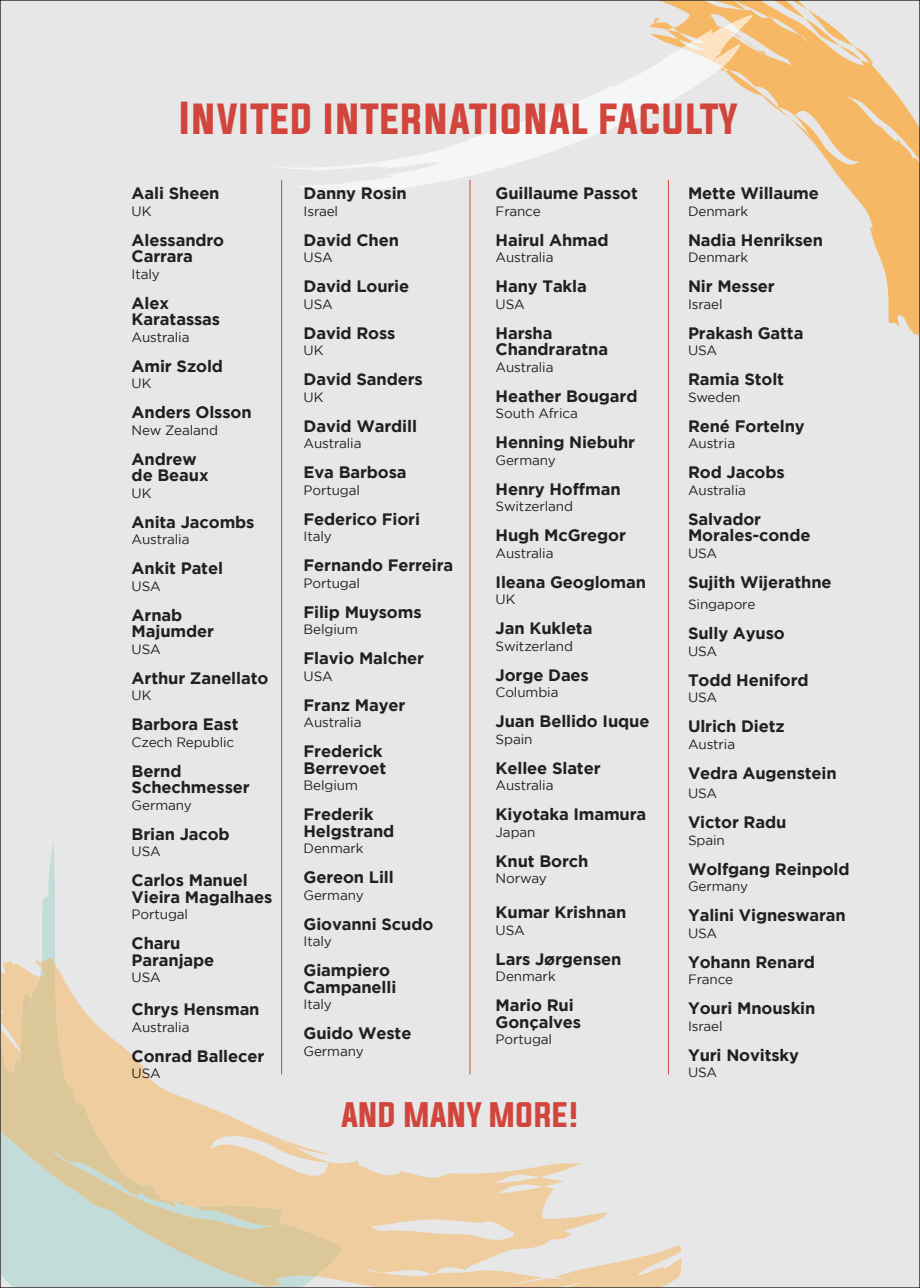
<style>
.page{position:relative;width:920px;height:1288px;background:#fff}
.page>*{position:absolute;margin:0;border:0;box-sizing:border-box;transform-origin:0 0}
.t1{font:39px "Evogria";color:#d1453c}
.t2{font:30px "Evogria";color:#d1453c}
.t3{font:700 16.5px/16.5px "Gotham";letter-spacing:-.01em;color:#231f20}
.t4{font:13.5px "Gotham";letter-spacing:-.01em;color:#231f20}
</style>
<div class="page">
<div style="left:0;top:0;width:919px;height:1288px;background:#e6e7e6"></div>
<svg style="left:42px;top:840px;width:241px;height:118px"></svg>
<svg style="left:653px;top:2px;width:264px;height:333px"></svg>
<svg style="left:281px;top:23px;width:458px;height:169px"></svg>
<svg style="left:681px;top:2px;width:191px;height:117px"></svg>
<svg style="left:329px;top:183px;width:15px;height:1px"></svg>
<svg style="left:345px;top:959px;width:336px;height:327px"></svg>
<svg style="left:2px;top:958px;width:343px;height:328px"></svg>
<hr style="left:281px;top:180px;width:1px;height:894px;background:#d1453c">
<hr style="left:469px;top:180px;width:1px;height:894px;background:#d1453c">
<hr style="left:667px;top:180px;width:1px;height:894px;background:#d1453c">
<h1 class="t1" style="left:179px;top:90px;width:559px">INVITED INTERNATIONAL FACULTY</h1>
<p class="t3" style="left:132px;top:185px;width:89px">Aali Sheen</p>
<p class="t4" style="left:132px;top:204px;width:21px">UK</p>
<p class="t3" style="left:132px;top:231px;width:94px">Alessandro<br>Carrara</p>
<p class="t4" style="left:132px;top:267px;width:30px">Italy</p>
<p class="t3" style="left:132px;top:294px;width:90px">Alex<br>Karatassas</p>
<p class="t4" style="left:132px;top:330px;width:59px">Australia</p>
<p class="t3" style="left:132px;top:357px;width:93px">Amir Szold</p>
<p class="t4" style="left:132px;top:376px;width:21px">UK</p>
<p class="t3" style="left:132px;top:404px;width:121px">Anders Olsson</p>
<p class="t4" style="left:132px;top:423px;width:88px">New Zealand</p>
<p class="t3" style="left:132px;top:450px;width:78px">Andrew de Beaux</p>
<p class="t4" style="left:132px;top:486px;width:21px">UK</p>
<p class="t3" style="left:132px;top:513px;width:124px">Anita Jacombs</p>
<p class="t4" style="left:132px;top:532px;width:59px">Australia</p>
<p class="t3" style="left:132px;top:560px;width:93px">Ankit Patel</p>
<p class="t4" style="left:132px;top:579px;width:31px">USA</p>
<p class="t3" style="left:132px;top:606px;width:84px">Arnab<br>Majumder</p>
<p class="t4" style="left:132px;top:642px;width:31px">USA</p>
<p class="t3" style="left:132px;top:669px;width:138px">Arthur Zanellato</p>
<p class="t4" style="left:132px;top:688px;width:21px">UK</p>
<p class="t3" style="left:132px;top:716px;width:108px">Barbora East</p>
<p class="t4" style="left:132px;top:735px;width:104px">Czech Republic</p>
<p class="t3" style="left:132px;top:762px;width:119px">Bernd<br>Schechmesser</p>
<p class="t4" style="left:132px;top:798px;width:62px">Germany</p>
<p class="t3" style="left:132px;top:825px;width:100px">Brian Jacob</p>
<p class="t4" style="left:132px;top:844px;width:31px">USA</p>
<p class="t3" style="left:132px;top:872px;width:142px">Carlos Manuel<br>Vieira Magalhaes</p>
<p class="t4" style="left:132px;top:907px;width:58px">Portugal</p>
<p class="t3" style="left:132px;top:935px;width:84px">Charu<br>Paranjape</p>
<p class="t4" style="left:132px;top:970px;width:31px">USA</p>
<p class="t3" style="left:132px;top:1001px;width:129px">Chrys Hensman</p>
<p class="t4" style="left:132px;top:1020px;width:59px">Australia</p>
<p class="t3" style="left:132px;top:1047px;width:134px">Conrad Ballecer</p>
<p class="t4" style="left:132px;top:1066px;width:31px">USA</p>
<p class="t3" style="left:303px;top:185px;width:105px">Danny Rosin</p>
<p class="t4" style="left:303px;top:204px;width:36px">Israel</p>
<p class="t3" style="left:303px;top:231px;width:97px">David Chen</p>
<p class="t4" style="left:303px;top:250px;width:31px">USA</p>
<p class="t3" style="left:303px;top:278px;width:107px">David Lourie</p>
<p class="t4" style="left:303px;top:297px;width:31px">USA</p>
<p class="t3" style="left:303px;top:324px;width:93px">David Ross</p>
<p class="t4" style="left:303px;top:343px;width:21px">UK</p>
<p class="t3" style="left:303px;top:371px;width:121px">David Sanders</p>
<p class="t4" style="left:303px;top:390px;width:21px">UK</p>
<p class="t3" style="left:303px;top:417px;width:115px">David Wardill</p>
<p class="t4" style="left:303px;top:436px;width:59px">Australia</p>
<p class="t3" style="left:303px;top:464px;width:105px">Eva Barbosa</p>
<p class="t4" style="left:303px;top:483px;width:58px">Portugal</p>
<p class="t3" style="left:303px;top:510px;width:118px">Federico Fiori</p>
<p class="t4" style="left:303px;top:529px;width:30px">Italy</p>
<p class="t3" style="left:303px;top:557px;width:151px">Fernando Ferreira</p>
<p class="t4" style="left:303px;top:576px;width:58px">Portugal</p>
<p class="t3" style="left:303px;top:603px;width:119px">Filip Muysoms</p>
<p class="t4" style="left:303px;top:622px;width:56px">Belgium</p>
<p class="t3" style="left:303px;top:650px;width:122px">Flavio Malcher</p>
<p class="t4" style="left:303px;top:669px;width:31px">USA</p>
<p class="t3" style="left:303px;top:696px;width:103px">Franz Mayer</p>
<p class="t4" style="left:303px;top:715px;width:59px">Australia</p>
<p class="t3" style="left:303px;top:743px;width:84px">Frederick<br>Berrevoet</p>
<p class="t4" style="left:303px;top:778px;width:56px">Belgium</p>
<p class="t3" style="left:303px;top:806px;width:92px">Frederik<br>Helgstrand</p>
<p class="t4" style="left:303px;top:841px;width:62px">Denmark</p>
<p class="t3" style="left:303px;top:869px;width:92px">Gereon Lill</p>
<p class="t4" style="left:303px;top:888px;width:62px">Germany</p>
<p class="t3" style="left:303px;top:915px;width:131px">Giovanni Scudo</p>
<p class="t4" style="left:303px;top:934px;width:30px">Italy</p>
<p class="t3" style="left:303px;top:962px;width:94px">Giampiero<br>Campanelli</p>
<p class="t4" style="left:303px;top:997px;width:30px">Italy</p>
<p class="t3" style="left:303px;top:1025px;width:109px">Guido Weste</p>
<p class="t4" style="left:303px;top:1044px;width:62px">Germany</p>
<p class="t3" style="left:495px;top:185px;width:144px">Guillaume Passot</p>
<p class="t4" style="left:495px;top:204px;width:47px">France</p>
<p class="t3" style="left:495px;top:231px;width:114px">Hairul Ahmad</p>
<p class="t4" style="left:495px;top:250px;width:59px">Australia</p>
<p class="t3" style="left:495px;top:278px;width:93px">Hany Takla</p>
<p class="t4" style="left:495px;top:297px;width:31px">USA</p>
<p class="t3" style="left:495px;top:324px;width:114px">Harsha<br>Chandraratna</p>
<p class="t4" style="left:495px;top:360px;width:59px">Australia</p>
<p class="t3" style="left:495px;top:387px;width:143px">Heather Bougard</p>
<p class="t4" style="left:495px;top:406px;width:84px">South Africa</p>
<p class="t3" style="left:495px;top:434px;width:141px">Henning Niebuhr</p>
<p class="t4" style="left:495px;top:453px;width:62px">Germany</p>
<p class="t3" style="left:495px;top:480px;width:126px">Henry Hoffman</p>
<p class="t4" style="left:495px;top:499px;width:79px">Switzerland</p>
<p class="t3" style="left:495px;top:527px;width:132px">Hugh McGregor</p>
<p class="t4" style="left:495px;top:546px;width:59px">Australia</p>
<p class="t3" style="left:495px;top:573px;width:152px">Ileana Geogloman</p>
<p class="t4" style="left:495px;top:592px;width:21px">UK</p>
<p class="t3" style="left:495px;top:620px;width:98px">Jan Kukleta</p>
<p class="t4" style="left:495px;top:639px;width:79px">Switzerland</p>
<p class="t3" style="left:495px;top:666px;width:95px">Jorge Daes</p>
<p class="t4" style="left:495px;top:685px;width:64px">Columbia</p>
<p class="t3" style="left:495px;top:713px;width:155px">Juan Bellido Iuque</p>
<p class="t4" style="left:495px;top:732px;width:38px">Spain</p>
<p class="t3" style="left:495px;top:759px;width:106px">Kellee Slater</p>
<p class="t4" style="left:495px;top:778px;width:59px">Australia</p>
<p class="t3" style="left:495px;top:806px;width:152px">Kiyotaka Imamura</p>
<p class="t4" style="left:495px;top:825px;width:41px">Japan</p>
<p class="t3" style="left:495px;top:852px;width:94px">Knut Borch</p>
<p class="t4" style="left:495px;top:871px;width:53px">Norway</p>
<p class="t3" style="left:495px;top:904px;width:132px">Kumar Krishnan</p>
<p class="t4" style="left:495px;top:923px;width:31px">USA</p>
<p class="t3" style="left:495px;top:950px;width:127px">Lars Jørgensen</p>
<p class="t4" style="left:495px;top:969px;width:62px">Denmark</p>
<p class="t3" style="left:495px;top:997px;width:87px">Mario Rui<br>Gonçalves</p>
<p class="t4" style="left:495px;top:1032px;width:58px">Portugal</p>
<h2 class="t2" style="left:341px;top:1094px;width:240px">AND MANY MORE!</h2>
<p class="t3" style="left:687px;top:185px;width:132px">Mette Willaume</p>
<p class="t4" style="left:687px;top:204px;width:62px">Denmark</p>
<p class="t3" style="left:687px;top:231px;width:137px">Nadia Henriksen</p>
<p class="t4" style="left:687px;top:250px;width:62px">Denmark</p>
<p class="t3" style="left:687px;top:278px;width:88px">Nir Messer</p>
<p class="t4" style="left:687px;top:297px;width:36px">Israel</p>
<p class="t3" style="left:687px;top:324px;width:117px">Prakash Gatta</p>
<p class="t4" style="left:687px;top:343px;width:31px">USA</p>
<p class="t3" style="left:687px;top:371px;width:97px">Ramia Stolt</p>
<p class="t4" style="left:687px;top:390px;width:54px">Sweden</p>
<p class="t3" style="left:687px;top:417px;width:118px">René Fortelny</p>
<p class="t4" style="left:687px;top:436px;width:49px">Austria</p>
<p class="t3" style="left:687px;top:464px;width:98px">Rod Jacobs</p>
<p class="t4" style="left:687px;top:483px;width:59px">Australia</p>
<p class="t3" style="left:687px;top:510px;width:124px">Salvador<br>Morales-conde</p>
<p class="t4" style="left:687px;top:546px;width:31px">USA</p>
<p class="t3" style="left:687px;top:573px;width:145px">Sujith Wijerathne</p>
<p class="t4" style="left:687px;top:597px;width:69px">Singapore</p>
<p class="t3" style="left:687px;top:625px;width:98px">Sully Ayuso</p>
<p class="t4" style="left:687px;top:644px;width:31px">USA</p>
<p class="t3" style="left:687px;top:671px;width:122px">Todd Heniford</p>
<p class="t4" style="left:687px;top:690px;width:31px">USA</p>
<p class="t3" style="left:687px;top:718px;width:98px">Ulrich Dietz</p>
<p class="t4" style="left:687px;top:737px;width:49px">Austria</p>
<p class="t3" style="left:687px;top:764px;width:150px">Vedra Augenstein</p>
<p class="t4" style="left:687px;top:786px;width:31px">USA</p>
<p class="t3" style="left:687px;top:814px;width:100px">Victor Radu</p>
<p class="t4" style="left:687px;top:833px;width:38px">Spain</p>
<p class="t3" style="left:687px;top:860px;width:163px">Wolfgang Reinpold</p>
<p class="t4" style="left:687px;top:879px;width:62px">Germany</p>
<p class="t3" style="left:687px;top:907px;width:159px">Yalini Vigneswaran</p>
<p class="t4" style="left:687px;top:926px;width:31px">USA</p>
<p class="t3" style="left:687px;top:953px;width:128px">Yohann Renard</p>
<p class="t4" style="left:687px;top:972px;width:47px">France</p>
<p class="t3" style="left:687px;top:1000px;width:129px">Youri Mnouskin</p>
<p class="t4" style="left:687px;top:1019px;width:36px">Israel</p>
<p class="t3" style="left:687px;top:1046px;width:113px">Yuri Novitsky</p>
<p class="t4" style="left:687px;top:1065px;width:31px">USA</p>
</div>
